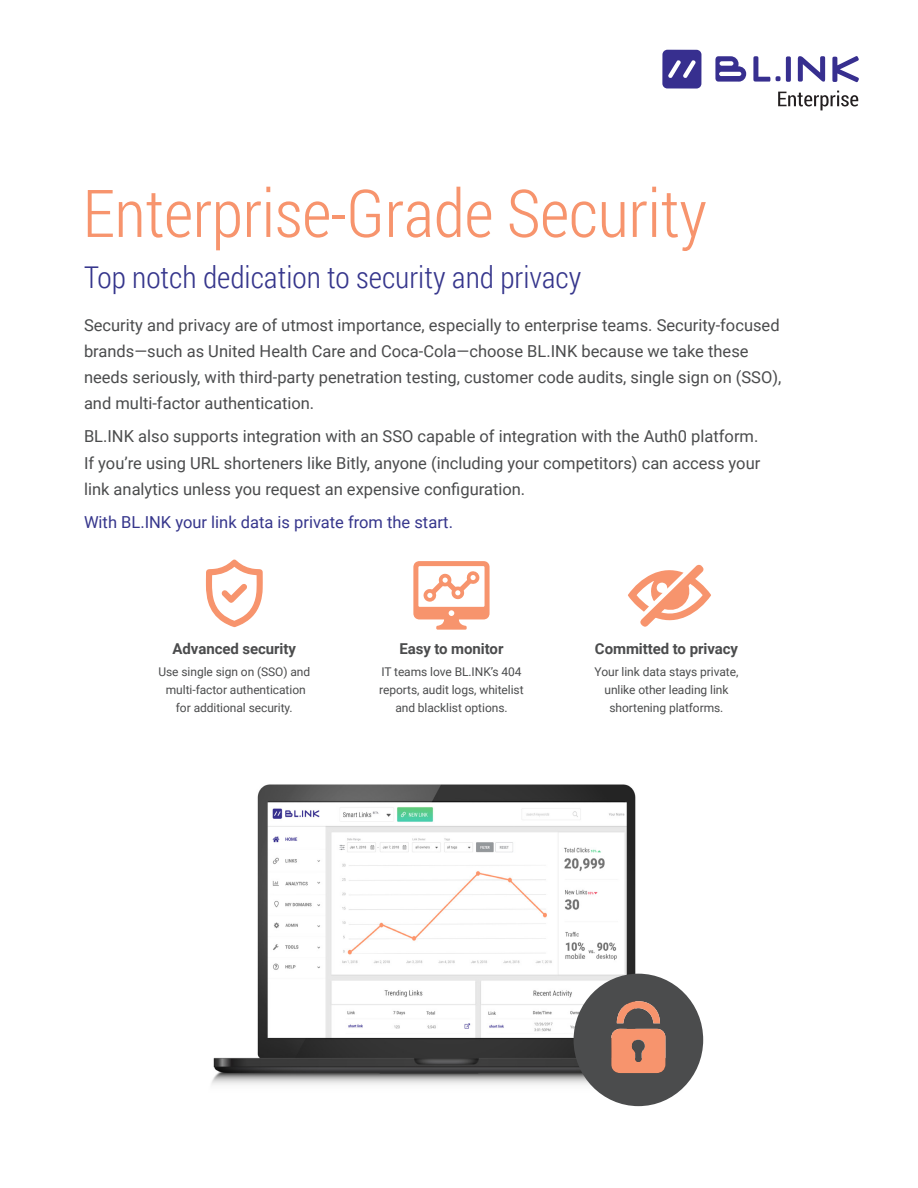
<style>
.page{position:relative;width:918px;height:1188px;background:#fff}
.page>*{position:absolute;margin:0;border:0;box-sizing:border-box;transform-origin:0 0}
.t1{font:300 66px "Roboto Condensed";letter-spacing:-.005em;color:#f7946d}
.t2{font:300 30px "Roboto Condensed";color:#36368c}
.t3{font:16.5px/26.2px "Roboto";color:#4b4c4d}
.t4{font:16.5px "Roboto";color:#36368c}
.t5{font:700 15px "Roboto";letter-spacing:-.005em;color:#4b4c4d}
.t6{font:12px/18px "Roboto";letter-spacing:-.005em;color:#4b4c4d;text-align:center}
</style>
<div class="page">
<div style="left:786px;top:56px;width:5px;height:26px;background:#372f8f;border-radius:2px"></div>
<svg style="left:798px;top:56px;width:27px;height:26px"></svg>
<svg style="left:715px;top:56px;width:31px;height:26px"></svg>
<svg style="left:832px;top:56px;width:27px;height:27px"></svg>
<svg style="left:753px;top:56px;width:17px;height:26px"></svg>
<svg style="left:776px;top:76px;width:5px;height:5px"></svg>
<svg style="left:662px;top:50px;width:39px;height:39px;background:#534c9e"></svg>
<svg style="left:778px;top:91px;width:80px;height:19px"></svg>
<svg style="left:206px;top:560px;width:57px;height:67px"></svg>
<svg style="left:413px;top:561px;width:77px;height:69px"></svg>
<svg style="left:628px;top:564px;width:83px;height:63px"></svg>
<img style="left:211px;top:784px;width:433px;height:301px">
<svg style="left:573px;top:974px;width:130px;height:132px"></svg>
<p class="t1" style="left:82px;top:168px;width:626px">Enterprise-Grade Security</p>
<p class="t2" style="left:84px;top:257px;width:499px">Top notch dedication to security and privacy</p>
<p class="t3" style="left:84px;top:311px;width:699px">Security and privacy are of utmost importance, especially to enterprise teams. Security-focused brands—such as United Health Care and Coca-Cola—choose BL.INK because we take these needs seriously, with third-party penetration testing, customer code audits, single sign on (SSO), and multi-factor authentication.</p>
<p class="t3" style="left:84px;top:423px;width:678px;text-align:justify">BL.INK also supports integration with an SSO capable of integration with the Auth0 platform.<br>If you’re using URL shorteners like Bitly, anyone (including your competitors) can access your link analytics unless you request an expensive configuration.</p>
<p class="t4" style="left:84px;top:510px;width:371px">With BL.INK your link data is private from the start.</p>
<p class="t5" style="left:173px;top:638px;width:125px">Advanced security</p>
<p class="t6" style="left:158px;top:663px;width:153px">Use single sign on (SSO) and multi-factor authentication for additional security.</p>
<p class="t5" style="left:399px;top:638px;width:106px">Easy to monitor</p>
<p class="t6" style="left:379px;top:663px;width:146px">IT teams love BL.INK’s 404 reports, audit logs, whitelist and blacklist options.</p>
<p class="t5" style="left:595px;top:638px;width:145px">Committed to privacy</p>
<p class="t6" style="left:595px;top:663px;width:145px">Your link data stays private, unlike other leading link shortening platforms.</p>
</div>
